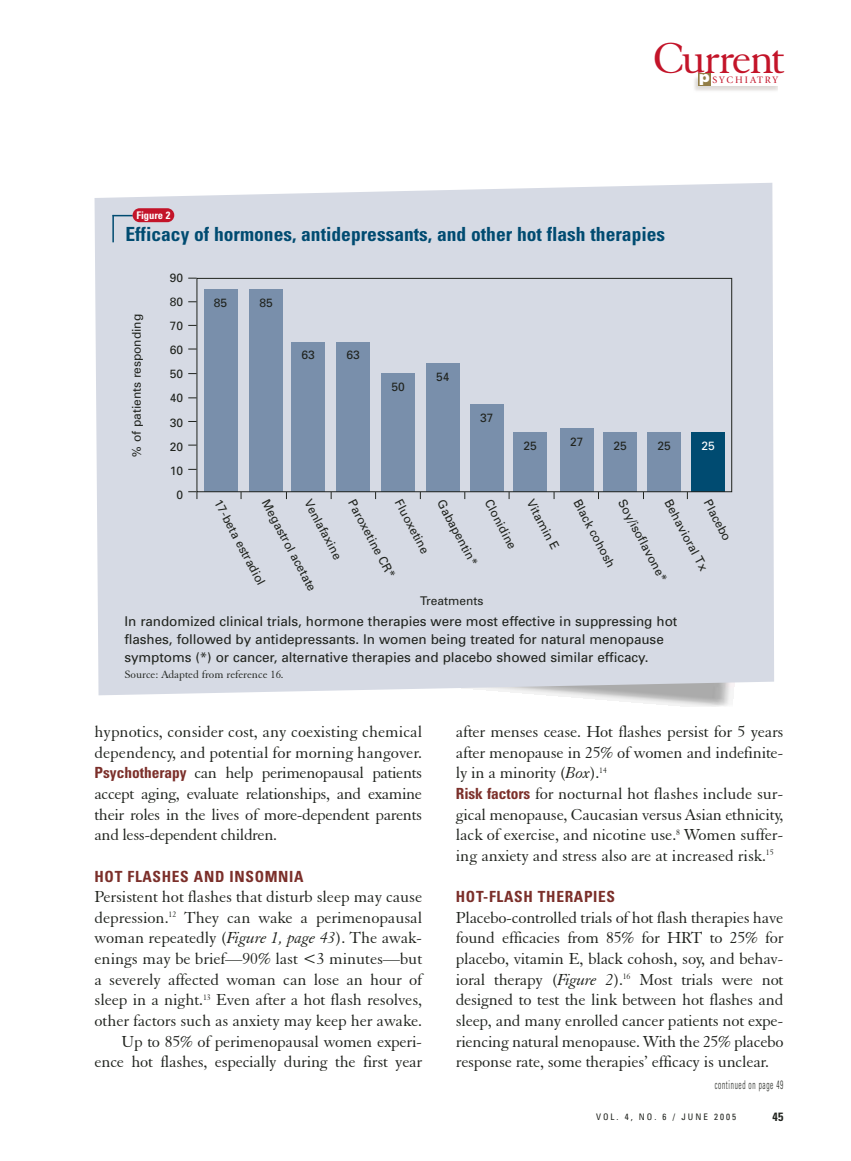
<style>
.page{position:relative;width:851px;height:1161px;background:#fff}
.page>*{position:absolute;margin:0;border:0;box-sizing:border-box;transform-origin:0 0}
.t1{font:47.1px "Elegant Garamond BT";letter-spacing:-.045em;color:#c31429}
.t2{font:700 condensed 19.5px "Univers";color:#004b71}
.t3{font:17.25px/20.7px "Elegant Garamond BT";letter-spacing:-.005em;color:#20231e;text-align:justify}
.t4{font:700 condensed 15.3px "Univers";letter-spacing:.045em;color:#7b2f2a}
.t5{font:13.5px/18px "Univers";letter-spacing:-.005em;color:#20231e}
.t6{font:12px/24.2px "Univers";color:#20231e;text-align:center}
.t7{font:300 condensed 12px "Univers";letter-spacing:.09em;color:#20231e;scale:.6 1}
.t8{font:700 condensed 12px "Univers";color:#20231e}
.t9{font:12px "Univers";color:#fff}
.t10{font:11.7px "Elegant Garamond BT";color:#20231e}
.t11{font:700 condensed 10.5px "Univers";color:#fff}
.t12{font:9.75px "Giovanni";letter-spacing:.195em;color:#c31429}
.t13{font:condensed 9px "Univers";letter-spacing:.22em;color:#20231e}
.s1{font-family:"Arial";font-weight:900;font-size:15.15px;color:#fff}
.s2{font-family:"Univers";font-weight:700;font-stretch:condensed;font-size:15.3px;color:#7b2f2a}
.s3{font-style:italic}
</style>
<div class="page">
<img style="left:694px;top:77px;width:83px;height:14px">
<div style="left:698px;top:73px;width:13px;height:13px;background:#927d46"></div>
<div style="left:711px;top:73px;width:70px;height:13px;background:#fff"></div>
<div style="left:94px;top:183px;width:680px;height:512px;background:#d6dae4"></div>
<hr style="left:112px;top:215px;width:2px;height:27px;background:#004b71">
<svg style="left:114px;top:215px;width:18px;height:1px"></svg>
<div style="left:132px;top:208px;width:42px;height:14px;background:#c31429;border-radius:7px"></div>
<svg style="left:188px;top:491px;width:9px;height:8px"></svg>
<div style="left:203px;top:289px;width:34px;height:203px;background:#798fab"></div>
<div style="left:249px;top:289px;width:34px;height:203px;background:#798fab"></div>
<div style="left:291px;top:342px;width:34px;height:150px;background:#798fab"></div>
<div style="left:336px;top:342px;width:34px;height:150px;background:#798fab"></div>
<div style="left:381px;top:373px;width:34px;height:119px;background:#798fab"></div>
<div style="left:426px;top:363px;width:34px;height:129px;background:#798fab"></div>
<div style="left:470px;top:404px;width:34px;height:88px;background:#798fab"></div>
<div style="left:513px;top:432px;width:34px;height:60px;background:#798fab"></div>
<div style="left:560px;top:428px;width:33px;height:64px;background:#798fab"></div>
<div style="left:603px;top:432px;width:34px;height:60px;background:#798fab"></div>
<div style="left:647px;top:432px;width:34px;height:60px;background:#798fab"></div>
<div style="left:691px;top:432px;width:34px;height:60px;background:#004b71"></div>
<div style="left:196px;top:278px;width:536px;height:214px;border:1px solid #20231e"></div>
<h1 class="t1" style="left:653px;top:41px;width:133px">Current</h1>
<p class="t12" style="left:699px;top:76px;width:81px"><span class="s1">p</span>SYCHIATRY</p>
<p class="t11" style="left:136px;top:211px;width:36px">Figure 2</p>
<p class="t2" style="left:125px;top:227px;width:541px">Efficacy of hormones, antidepressants, and other hot flash therapies</p>
<p class="t6" style="left:125px;top:457px;width:144px;rotate:-90deg">% of patients responding</p>
<p class="t6" style="left:170px;top:266px;width:15px">90<br>80<br>70<br>60<br>50<br>40<br>30<br>20<br>10<br>0</p>
<p class="t6" style="left:214px;top:292px;width:15px">85</p>
<p class="t6" style="left:259px;top:292px;width:15px">85</p>
<p class="t6" style="left:301px;top:344px;width:15px">63</p>
<p class="t6" style="left:346px;top:344px;width:15px">63</p>
<p class="t6" style="left:391px;top:375px;width:15px">50</p>
<p class="t6" style="left:436px;top:366px;width:15px">54</p>
<p class="t6" style="left:480px;top:406px;width:15px">37</p>
<p class="t6" style="left:523px;top:435px;width:15px">25</p>
<p class="t6" style="left:570px;top:431px;width:15px">27</p>
<p class="t6" style="left:613px;top:435px;width:15px">25</p>
<p class="t6" style="left:657px;top:435px;width:15px">25</p>
<p class="t9" style="left:701px;top:441px;width:15px">25</p>
<p class="t6" style="left:317px;top:495px;width:67px;rotate:62deg">Venlafaxine</p>
<p class="t6" style="left:361px;top:495px;width:89px;rotate:62deg">Paroxetine CR*</p>
<p class="t6" style="left:408px;top:495px;width:61px;rotate:62deg">Fluoxetine</p>
<p class="t6" style="left:450px;top:495px;width:74px;rotate:62deg">Gabapentin*</p>
<p class="t6" style="left:498px;top:495px;width:55px;rotate:62deg">Clonidine</p>
<p class="t6" style="left:540px;top:495px;width:56px;rotate:62deg">Vitamin E</p>
<p class="t6" style="left:586px;top:495px;width:76px;rotate:62deg">Black cohosh</p>
<p class="t6" style="left:631px;top:495px;width:92px;rotate:62deg">Soy/isoflavone*</p>
<p class="t6" style="left:716px;top:495px;width:46px;rotate:62deg">Placebo</p>
<p class="t6" style="left:275px;top:495px;width:103px;rotate:62deg">Megastrol acetate</p>
<p class="t6" style="left:677px;top:495px;width:80px;rotate:62deg">Behavioral Tx</p>
<p class="t6" style="left:227px;top:495px;width:96px;rotate:62deg">17-beta estradiol</p>
<p class="t6" style="left:420px;top:590px;width:65px">Treatments</p>
<p class="t5" style="left:124px;top:614px;width:554px">In randomized clinical trials, hormone therapies were most effective in suppressing hot flashes, followed by antidepressants. In women being treated for natural menopause symptoms (*) or cancer, alternative therapies and placebo showed similar efficacy.</p>
<p class="t10" style="left:124px;top:670px;width:161px">Source: Adapted from reference 16.</p>
<p class="t3" style="left:94px;top:723px;width:329px">hypnotics, consider cost, any coexisting chemical dependency, and potential for morning hangover.<br><span class="s2">Psychotherapy</span> can help perimenopausal patients accept aging, evaluate relationships, and examine their roles in the lives of more-dependent parents and less-dependent children.</p>
<p class="t4" style="left:94px;top:871px;width:210px">HOT FLASHES AND INSOMNIA</p>
<p class="t3" style="left:94px;top:888px;width:329px;text-align:right">Persistent hot flashes that disturb sleep may cause depression.<sup>12</sup> They can wake a perimenopausal woman repeatedly (<span class="s3">Figure 1, page 43</span>). The awak&shy;enings may be brief—90% last &lt;3 minutes—but a severely affected woman can lose an hour of sleep in a night.<sup>13</sup> Even after a hot flash resolves, other factors such as anxiety may keep her awake.<br>Up to 85% of perimenopausal women experi&shy;ence hot flashes, especially during the first year</p>
<p class="t3" style="left:456px;top:723px;width:329px;text-align:left">after menses cease. Hot flashes persist for 5 years after menopause in 25% of women and indefinite&shy;ly in a minority (<span class="s3">Box</span>).<sup>14<br></sup><span class="s2">Risk factors</span> for nocturnal hot flashes include sur&shy;gical menopause, Caucasian versus Asian ethnicity, lack of exercise, and nicotine use.<sup>8</sup> Women suffer&shy;ing anxiety and stress also are at increased risk.<sup>15</sup></p>
<p class="t4" style="left:456px;top:891px;width:161px">HOT-FLASH THERAPIES</p>
<p class="t3" style="left:456px;top:909px;width:329px">Placebo-controlled trials of hot flash therapies have found efficacies from 85% for HRT to 25% for placebo, vitamin E, black cohosh, soy, and behav&shy;ioral therapy (<span class="s3">Figure 2</span>).<sup>16</sup> Most trials were not designed to test the link between hot flashes and sleep, and many enrolled cancer patients not expe&shy;riencing natural menopause. With the 25% placebo response rate, some therapies’ efficacy is unclear.</p>
<p class="t7" style="left:714px;top:1080px;width:116px">continued on page 49</p>
<p class="t13" style="left:596px;top:1114px;width:142px">VOL. 4, NO. 6 / JUNE 2005</p>
<p class="t8" style="left:772px;top:1112px;width:12px">45</p>
</div>
